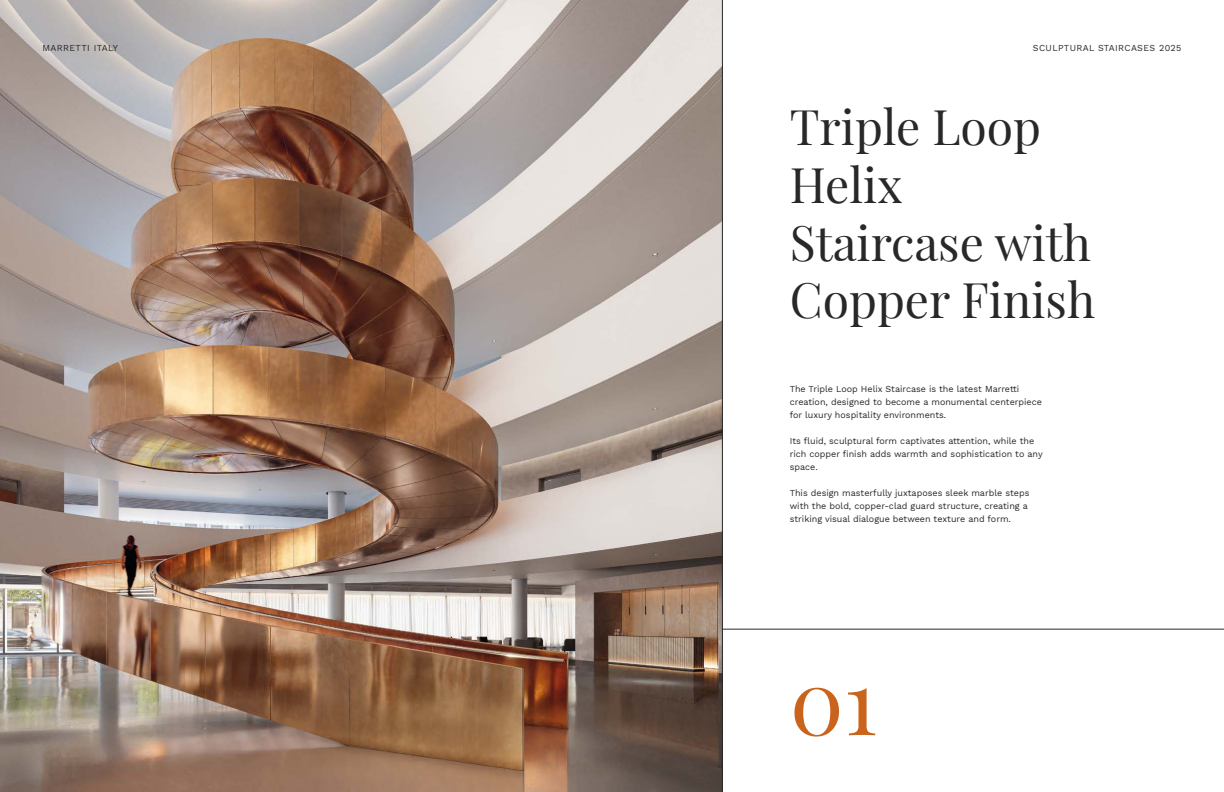
<style>
.page{position:relative;width:1224px;height:792px;background:#fff}
.page>*{position:absolute;margin:0;border:0;box-sizing:border-box;transform-origin:0 0}
.t1{font:90px "Playfair Display";color:#ca641d}
.t2{font:48px/57.6px "Playfair Display";color:#282829}
.t3{font:9px/13px "Work Sans";color:#282829}
.t4{font:9px "Work Sans";letter-spacing:.04em;color:#282829}
</style>
<div class="page">
<img style="left:0;top:0;width:722px;height:792px">
<hr style="left:723px;top:629px;width:501px;height:1px;background:#282829">
<hr style="left:722px;top:0;width:1px;height:792px;background:#282829">
<p class="t4" style="left:43px;top:41px;width:77px">MARRETTI ITALY</p>
<p class="t4" style="left:1033px;top:41px;width:150px">SCULPTURAL STAIRCASES 2025</p>
<h2 class="t2" style="left:790px;top:95px;width:307px">Triple Loop<br>Helix<br>Staircase with<br>Copper Finish</h2>
<p class="t3" style="left:790px;top:382px;width:254px">The Triple Loop Helix Staircase is the latest Marretti creation, designed to become a monumental centerpiece for luxury hospitality environments.</p>
<p class="t3" style="left:790px;top:434px;width:254px">Its fluid, sculptural form captivates attention, while the rich copper finish adds warmth and sophistication to any space.</p>
<p class="t3" style="left:790px;top:486px;width:241px">This design masterfully juxtaposes sleek marble steps with the bold, copper-clad guard structure, creating a striking visual dialogue between texture and form.</p>
<h1 class="t1" style="left:790px;top:631px;width:89px">01</h1>
</div>
